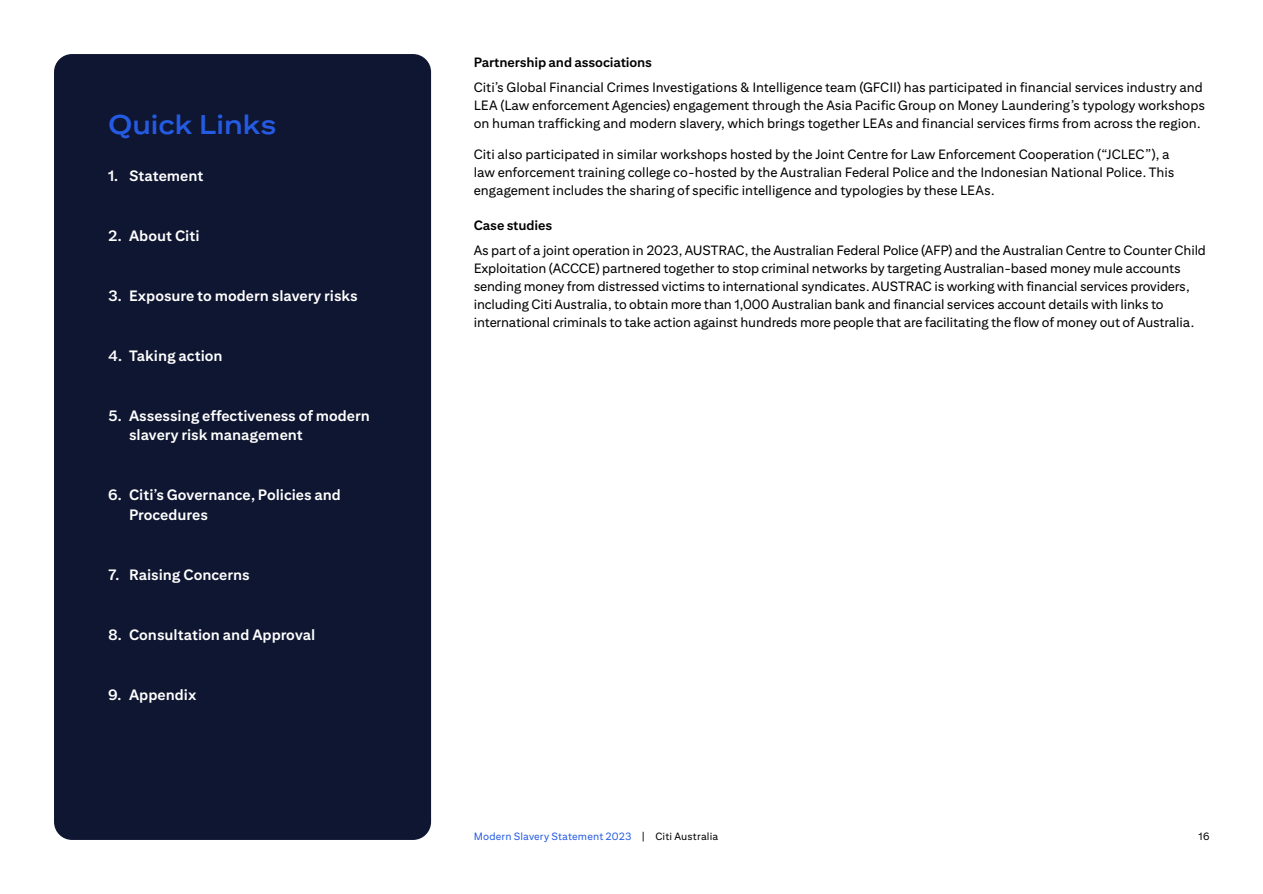
<style>
.page{position:relative;width:1263px;height:894px;background:#fff}
.page>*{position:absolute;margin:0;border:0;box-sizing:border-box;transform-origin:0 0}
.t1{font:700 27px "Citi Sans Display";color:#255be3}
.t2{font:700 15px/19.5px "Citi Sans Text";color:#fff}
.t3{font:13.5px/18px "Citi Sans Text";letter-spacing:-.01em;color:#000}
.t4{font:700 13.5px "Citi Sans Text";letter-spacing:-.01em;color:#000}
.t5{font:10.5px "Citi Sans Text";letter-spacing:.015em;color:#255be3}
.t6{font:10.5px "Citi Sans Text";color:#000}
.s1{color:#000}
</style>
<div class="page">
<div style="left:54px;top:54px;width:377px;height:785px;background:#0f1632;border-radius:18px"></div>
<h1 class="t1" style="left:108px;top:108px;width:170px">Quick Links</h1>
<p class="t2" style="left:108px;top:165px;width:97px">1. Statement</p>
<p class="t2" style="left:108px;top:225px;width:93px">2. About Citi</p>
<p class="t2" style="left:108px;top:285px;width:251px">3. Exposure to modern slavery risks</p>
<p class="t2" style="left:108px;top:345px;width:116px">4. Taking action</p>
<p class="t2" style="left:129px;top:405px;width:242px;text-indent:-21px">5. Assessing effectiveness of modern slavery risk management</p>
<p class="t2" style="left:129px;top:485px;width:213px;text-indent:-21px">6. Citi’s Governance, Policies and<br>Procedures</p>
<p class="t2" style="left:108px;top:564px;width:143px">7. Raising Concerns</p>
<p class="t2" style="left:108px;top:624px;width:209px">8. Consultation and Approval</p>
<p class="t2" style="left:108px;top:684px;width:90px">9. Appendix</p>
<p class="t4" style="left:474px;top:54px;width:180px">Partnership and associations</p>
<p class="t3" style="left:474px;top:78px;width:732px">Citi’s Global Financial Crimes Investigations &amp; Intelligence team (GFCII) has participated in financial services industry and<br>LEA (Law enforcement Agencies) engagement through the Asia Pacific Group on Money Laundering’s typology workshops on human trafficking and modern slavery, which brings together LEAs and financial services firms from across the region.</p>
<p class="t3" style="left:474px;top:145px;width:702px">Citi also participated in similar workshops hosted by the Joint Centre for Law Enforcement Cooperation (“JCLEC”), a law enforcement training college co-hosted by the Australian Federal Police and the Indonesian National Police. This engagement includes the sharing of specific intelligence and typologies by these LEAs.</p>
<p class="t4" style="left:474px;top:217px;width:80px">Case studies</p>
<p class="t3" style="left:474px;top:240px;width:734px">As part of a joint operation in 2023, AUSTRAC, the Australian Federal Police (AFP) and the Australian Centre to Counter Child Exploitation (ACCCE) partnered together to stop criminal networks by targeting Australian-based money mule accounts sending money from distressed victims to international syndicates. AUSTRAC is working with financial services providers, including Citi Australia, to obtain more than 1,000 Australian bank and financial services account details with links to international criminals to take action against hundreds more people that are facilitating the flow of money out of Australia.</p>
<p class="t5" style="left:474px;top:829px;width:246px">Modern Slavery Statement 2023 <span class="s1">| Citi Australia</span></p>
<p class="t6" style="left:1198px;top:829px;width:12px">16</p>
</div>
